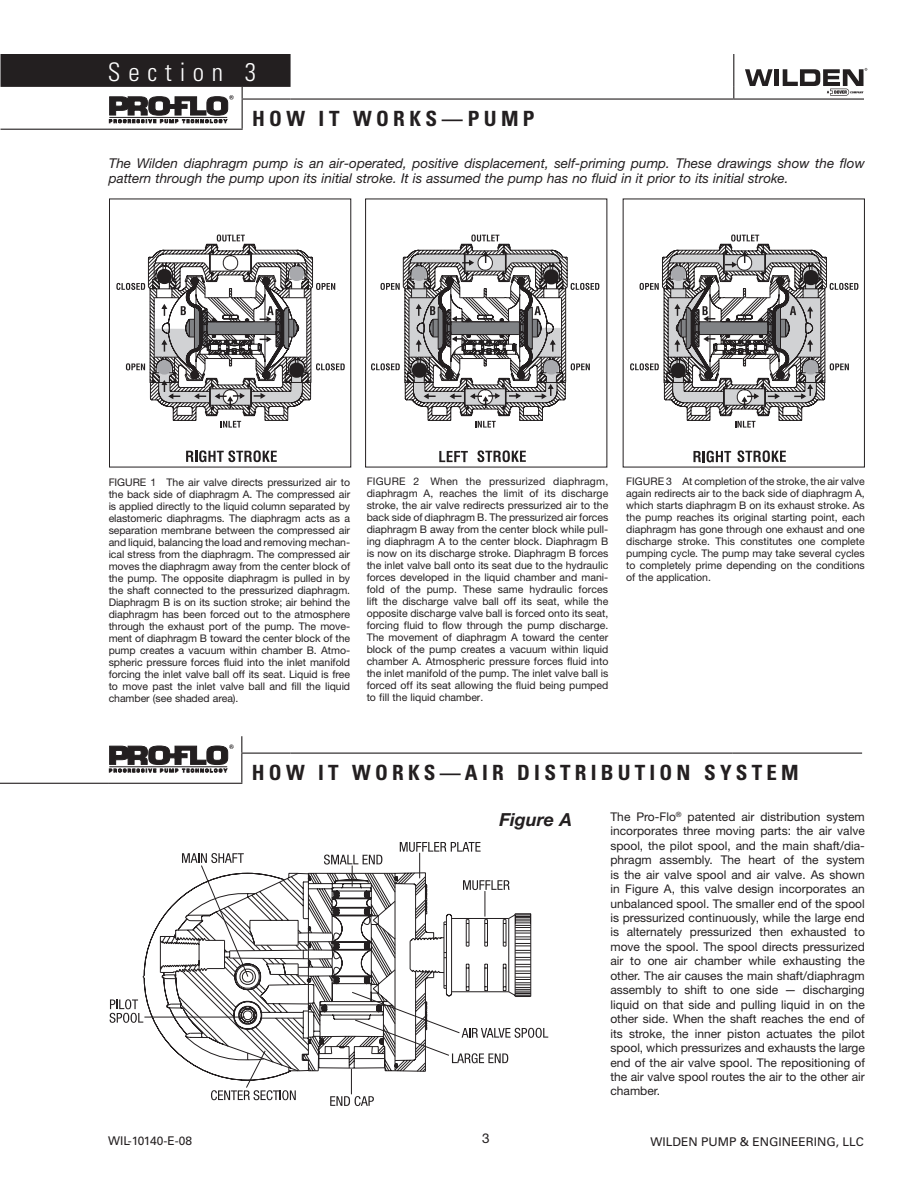
<style>
.page{position:relative;width:918px;height:1188px;background:#fff}
.page>*{position:absolute;margin:0;border:0;box-sizing:border-box;transform-origin:0 0}
._40_TOC_Level_1-Sect{font:300 condensed 25.5px "Univers";letter-spacing:.3em;color:#fff}
._15_Section_Name{font:700 condensed 21px "Univers";letter-spacing:.2em;color:#231f20}
._40_Section_Name_TOC{font:700 condensed 21px "Univers";letter-spacing:.205em;color:#231f20}
.t1{font:italic 700 18px "Helvetica Neue";color:#231f20}
.t2{font:italic 13.5px/15px "Helvetica Neue";color:#231f20}
.t3{font:13.5px "Helvetica Neue";color:#231f20}
.t4{font:12px/14.4px "Helvetica Neue";color:#231f20;text-align:justify}
._12_EOM_Footer_LFT{font:12px "Univers";color:#231f20}
._12_EOM_Footer_RT{font:12px "Univers";color:#231f20}
.General_Text{font:10.5px/12px "Helvetica Neue";color:#231f20;text-align:justify}
</style>
<div class="page">
<svg style="left:110px;top:842px;width:438px;height:264px"></svg>
<svg style="left:185px;top:428px;width:605px;height:40px"></svg>
<svg style="left:116px;top:235px;width:742px;height:193px"></svg>
<svg style="left:439px;top:451px;width:29px;height:11px"></svg>
<svg style="left:693px;top:451px;width:38px;height:11px"></svg>
<hr style="left:108px;top:129px;width:135px;height:1px;background:#231f20">
<hr style="left:0;top:129px;width:108px;height:1px;background:#231f20">
<hr style="left:733px;top:54px;width:1px;height:33px;background:#231f20">
<hr style="left:291px;top:98px;width:443px;height:2px;background:#231f20">
<hr style="left:734px;top:98px;width:130px;height:2px;background:#231f20">
<hr style="left:775px;top:69px;width:4px;height:17px;background:#231f20">
<svg style="left:745px;top:69px;width:28px;height:17px"></svg>
<svg style="left:783px;top:68px;width:84px;height:28px"></svg>
<hr style="left:0;top:783px;width:108px;height:1px;background:#231f20">
<hr style="left:108px;top:783px;width:134px;height:1px;background:#231f20">
<svg style="left:241px;top:736px;width:1px;height:47px"></svg>
<hr style="left:241px;top:753px;width:50px;height:1px;background:#231f20">
<hr style="left:291px;top:753px;width:441px;height:1px;background:#231f20">
<hr style="left:732px;top:753px;width:130px;height:1px;background:#231f20">
<svg style="left:0;top:54px;width:291px;height:75px"></svg>
<svg style="left:109px;top:744px;width:125px;height:28px"></svg>
<p class="_40_TOC_Level_1-Sect" style="left:108px;top:56px;width:150px">Section 3</p>
<p class="_40_Section_Name_TOC" style="left:252px;top:105px;width:284px">HOW IT WORKS—PUMP</p>
<p class="t2" style="left:109px;top:156px;width:758px">The Wilden diaphragm pump is an air-operated, positive displacement, self-priming pump. These drawings show the flow pattern through the pump upon its initial stroke. It is assumed the pump has no fluid in it prior to its initial stroke.</p>
<p class="General_Text" style="left:109px;top:476px;width:243px">FIGURE 1 The air valve directs pressurized air to the back side of diaphragm A. The compressed air is applied directly to the liquid column separated by elastomeric diaphragms. The diaphragm acts as a separation membrane between the compressed air and liquid, balancing the load and removing mechan&shy;ical stress from the diaphragm. The compressed air moves the diaphragm away from the center block of the pump. The opposite diaphragm is pulled in by the shaft connected to the pressurized diaphragm.<br>Diaphragm B is on its suction stroke; air behind the diaphragm has been forced out to the atmosphere through the exhaust port of the pump. The move&shy;ment of diaphragm B toward the center block of the pump creates a vacuum within chamber B. Atmo&shy;spheric pressure forces fluid into the inlet manifold forcing the inlet valve ball off its seat. Liquid is free to move past the inlet valve ball and fill the liquid chamber (see shaded area).</p>
<p class="General_Text" style="left:367px;top:475px;width:243px">FIGURE 2 When the pressurized diaphragm, diaphragm A, reaches the limit of its discharge stroke, the air valve redirects pressurized air to the back side of diaphragm B. The pressurized air forces diaphragm B away from the center block while pull&shy;ing diaphragm A to the center block. Diaphragm B is now on its discharge stroke. Diaphragm B forces the inlet valve ball onto its seat due to the hydraulic forces developed in the liquid chamber and mani&shy;fold of the pump. These same hydraulic forces lift the discharge valve ball off its seat, while the opposite discharge valve ball is forced onto its seat, forcing fluid to flow through the pump discharge.<br>The movement of diaphragm A toward the center block of the pump creates a vacuum within liquid chamber A. Atmospheric pressure forces fluid into the inlet manifold of the pump. The inlet valve ball is forced off its seat allowing the fluid being pumped to fill the liquid chamber.</p>
<p class="General_Text" style="left:626px;top:475px;width:240px">FIGURE 3 At completion of the stroke, the air valve again redirects air to the back side of diaphragm A, which starts diaphragm B on its exhaust stroke. As the pump reaches its original starting point, each diaphragm has gone through one exhaust and one discharge stroke. This constitutes one complete pumping cycle. The pump may take several cycles to completely prime depending on the conditions of the application.</p>
<p class="_15_Section_Name" style="left:252px;top:760px;width:548px">HOW IT WORKS—AIR DISTRIBUTION SYSTEM</p>
<p class="t1" style="left:500px;top:808px;width:74px">Figure A</p>
<p class="t4" style="left:610px;top:809px;width:256px">The Pro-Flo<sup>®</sup> patented air distribution system incorporates three moving parts: the air valve spool, the pilot spool, and the main shaft/dia&shy;phragm assembly. The heart of the system is the air valve spool and air valve. As shown in Figure A, this valve design incorporates an unbalanced spool. The smaller end of the spool is pressurized continuously, while the large end is alternately pressurized then exhausted to move the spool. The spool directs pressurized air to one air chamber while exhausting the other. The air causes the main shaft/diaphragm assembly to shift to one side — discharging liquid on that side and pulling liquid in on the other side. When the shaft reaches the end of its stroke, the inner piston actuates the pilot spool, which pressurizes and exhausts the large end of the air valve spool. The repositioning of the air valve spool routes the air to the other air chamber.</p>
<p class="_12_EOM_Footer_RT" style="left:108px;top:1133px;width:86px">WIL-10140-E-08</p>
<p class="t3" style="left:482px;top:1130px;width:9px">3</p>
<p class="_12_EOM_Footer_LFT" style="left:651px;top:1134px;width:215px">WILDEN PUMP &amp; ENGINEERING, LLC</p>
</div>
